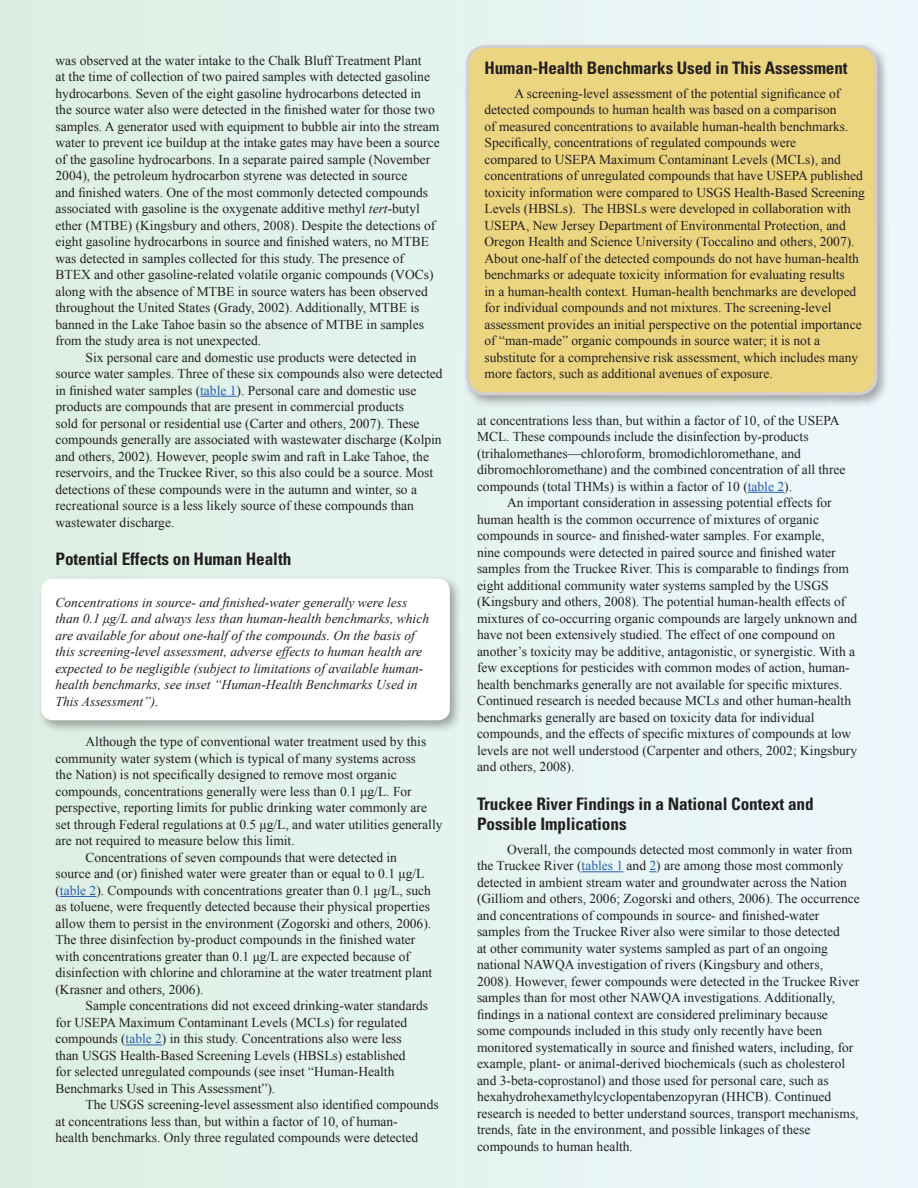
<style>
.page{position:relative;width:918px;height:1188px;background:#fff}
.page>*{position:absolute;margin:0;border:0;box-sizing:border-box;transform-origin:0 0}
.Heading_1{font:700 condensed 17.25px/20.2px "Univers";letter-spacing:-.005em;color:#231f20}
.Body_Text{font:13.5px/16.5px "Times New Roman";color:#231f20}
.Heading_1-2{font:italic 13.5px/16.5px "Times New Roman";color:#231f20}
.s1{font-style:italic}
.s2{color:#285fad}
</style>
<div class="page">
<div style="left:0;top:0;width:918px;height:1188px;background:linear-gradient(to right,#dceee3,#edf8fc)"></div>
<div style="left:37px;top:575px;width:425px;height:158px;background:#231f20;opacity:.37"></div>
<div style="left:41px;top:579px;width:409px;height:141px;background:#fff;border-radius:12px"></div>
<div style="left:462px;top:41px;width:428px;height:367px;background:#231f20;opacity:.37"></div>
<div style="left:468px;top:46px;width:408px;height:348px;background:#ebd580;border-radius:18px"></div>
<div style="left:466px;top:45px;width:412px;height:350px;border:3px solid #d2cecd;border-radius:18px"></div>
<hr style="left:200px;top:396px;width:37px;height:1px;background:#285fad">
<hr style="left:60px;top:896px;width:36px;height:1px;background:#285fad">
<hr style="left:126px;top:1045px;width:36px;height:1px;background:#285fad">
<hr style="left:748px;top:492px;width:36px;height:1px;background:#285fad">
<hr style="left:582px;top:871px;width:41px;height:1px;background:#285fad">
<p class="Body_Text" style="left:56px;top:52px;width:386px">was observed at the water intake to the Chalk Bluff Treatment Plant<br>at the time of collection of two paired samples with detected gasoline hydrocarbons. Seven of the eight gasoline hydrocarbons detected in the source water also were detected in the finished water for those two samples. A generator used with equipment to bubble air into the stream water to prevent ice buildup at the intake gates may have been a source of the gasoline hydrocarbons. In a separate paired sample (November 2004), the petroleum hydrocarbon styrene was detected in source<br>and finished waters. One of the most commonly detected compounds associated with gasoline is the oxygenate additive methyl <span class="s1">tert</span>-butyl ether (MTBE) (Kingsbury and others, 2008). Despite the detections of eight gasoline hydrocarbons in source and finished waters, no MTBE was detected in samples collected for this study. The presence of BTEX and other gasoline-related volatile organic compounds (VOCs) along with the absence of MTBE in source waters has been observed throughout the United States (Grady, 2002). Additionally, MTBE is banned in the Lake Tahoe basin so the absence of MTBE in samples from the study area is not unexpected.</p>
<p class="Body_Text" style="left:56px;top:349px;width:389px;text-indent:30px">Six personal care and domestic use products were detected in source water samples. Three of these six compounds also were detected in finished water samples (<span class="s2">table 1</span>). Personal care and domestic use products are compounds that are present in commercial products<br>sold for personal or residential use (Carter and others, 2007). These compounds generally are associated with wastewater discharge (Kolpin and others, 2002). However, people swim and raft in Lake Tahoe, the reservoirs, and the Truckee River, so this also could be a source. Most detections of these compounds were in the autumn and winter, so a recreational source is a less likely source of these compounds than wastewater discharge.</p>
<p class="Heading_1" style="left:56px;top:549px;width:237px">Potential Effects on Human Health</p>
<p class="Heading_1-2" style="left:56px;top:594px;width:375px">Concentrations in source- and finished-water generally were less than 0.1 μg/L and always less than human-health benchmarks, which are available for about one-half of the compounds. On the basis of this screening-level assessment, adverse effects to human health are expected to be negligible (subject to limitations of available human&shy;health benchmarks, see inset “Human-Health Benchmarks Used in This Assessment”).</p>
<p class="Body_Text" style="left:56px;top:733px;width:389px;text-indent:30px">Although the type of conventional water treatment used by this community water system (which is typical of many systems across<br>the Nation) is not specifically designed to remove most organic compounds, concentrations generally were less than 0.1 μg/L. For perspective, reporting limits for public drinking water commonly are set through Federal regulations at 0.5 μg/L, and water utilities generally are not required to measure below this limit.</p>
<p class="Body_Text" style="left:56px;top:849px;width:378px;text-indent:30px">Concentrations of seven compounds that were detected in source and (or) finished water were greater than or equal to 0.1 μg/L (<span class="s2">table 2</span>). Compounds with concentrations greater than 0.1 μg/L, such as toluene, were frequently detected because their physical properties allow them to persist in the environment (Zogorski and others, 2006).<br>The three disinfection by-product compounds in the finished water with concentrations greater than 0.1 μg/L are expected because of disinfection with chlorine and chloramine at the water treatment plant (Krasner and others, 2006).</p>
<p class="Body_Text" style="left:56px;top:997px;width:374px;text-indent:30px">Sample concentrations did not exceed drinking-water standards for USEPA Maximum Contaminant Levels (MCLs) for regulated compounds (<span class="s2">table 2</span>) in this study. Concentrations also were less than USGS Health-Based Screening Levels (HBSLs) established<br>for selected unregulated compounds (see inset “Human-Health Benchmarks Used in This Assessment”).</p>
<p class="Body_Text" style="left:56px;top:1096px;width:385px;text-indent:30px">The USGS screening-level assessment also identified compounds at concentrations less than, but within a factor of 10, of human-<br>health benchmarks. Only three regulated compounds were detected</p>
<p class="Heading_1" style="left:484px;top:57px;width:365px">Human-Health Benchmarks Used in This Assessment</p>
<p class="Body_Text" style="left:484px;top:85px;width:382px;text-indent:30px">A screening-level assessment of the potential significance of detected compounds to human health was based on a comparison<br>of measured concentrations to available human-health benchmarks.<br>Specifically, concentrations of regulated compounds were<br>compared to USEPA Maximum Contaminant Levels (MCLs), and concentrations of unregulated compounds that have USEPA published toxicity information were compared to USGS Health-Based Screening Levels (HBSLs). The HBSLs were developed in collaboration with USEPA, New Jersey Department of Environmental Protection, and Oregon Health and Science University (Toccalino and others, 2007).<br>About one-half of the detected compounds do not have human-health benchmarks or adequate toxicity information for evaluating results<br>in a human-health context. Human-health benchmarks are developed for individual compounds and not mixtures. The screening-level assessment provides an initial perspective on the potential importance of “man-made” organic compounds in source water; it is not a substitute for a comprehensive risk assessment, which includes many more factors, such as additional avenues of exposure.</p>
<p class="Body_Text" style="left:477px;top:412px;width:370px">at concentrations less than, but within a factor of 10, of the USEPA MCL. These compounds include the disinfection by-products (trihalomethanes—chloroform, bromodichloromethane, and dibromochloromethane) and the combined concentration of all three compounds (total THMs) is within a factor of 10 (<span class="s2">table 2</span>).</p>
<p class="Body_Text" style="left:477px;top:494px;width:382px;text-indent:30px">An important consideration in assessing potential effects for human health is the common occurrence of mixtures of organic compounds in source- and finished-water samples. For example,<br>nine compounds were detected in paired source and finished water samples from the Truckee River. This is comparable to findings from eight additional community water systems sampled by the USGS (Kingsbury and others, 2008). The potential human-health effects of mixtures of co-occurring organic compounds are largely unknown and have not been extensively studied. The effect of one compound on another’s toxicity may be additive, antagonistic, or synergistic. With a few exceptions for pesticides with common modes of action, human&shy;health benchmarks generally are not available for specific mixtures.<br>Continued research is needed because MCLs and other human-health benchmarks generally are based on toxicity data for individual compounds, and the effects of specific mixtures of compounds at low levels are not well understood (Carpenter and others, 2002; Kingsbury and others, 2008).</p>
<p class="Heading_1" style="left:477px;top:793px;width:338px">Truckee River Findings in a National Context and<br>Possible Implications</p>
<p class="Body_Text" style="left:477px;top:841px;width:384px;text-indent:30px">Overall, the compounds detected most commonly in water from the Truckee River (<span class="s2">tables 1</span> and <span class="s2">2</span>) are among those most commonly detected in ambient stream water and groundwater across the Nation (Gilliom and others, 2006; Zogorski and others, 2006). The occurrence and concentrations of compounds in source- and finished-water samples from the Truckee River also were similar to those detected<br>at other community water systems sampled as part of an ongoing national NAWQA investigation of rivers (Kingsbury and others, 2008). However, fewer compounds were detected in the Truckee River samples than for most other NAWQA investigations. Additionally, findings in a national context are considered preliminary because<br>some compounds included in this study only recently have been monitored systematically in source and finished waters, including, for example, plant- or animal-derived biochemicals (such as cholesterol and 3-beta-coprostanol) and those used for personal care, such as hexahydrohexamethylcyclopentabenzopyran (HHCB). Continued research is needed to better understand sources, transport mechanisms, trends, fate in the environment, and possible linkages of these compounds to human health.</p>
</div>
